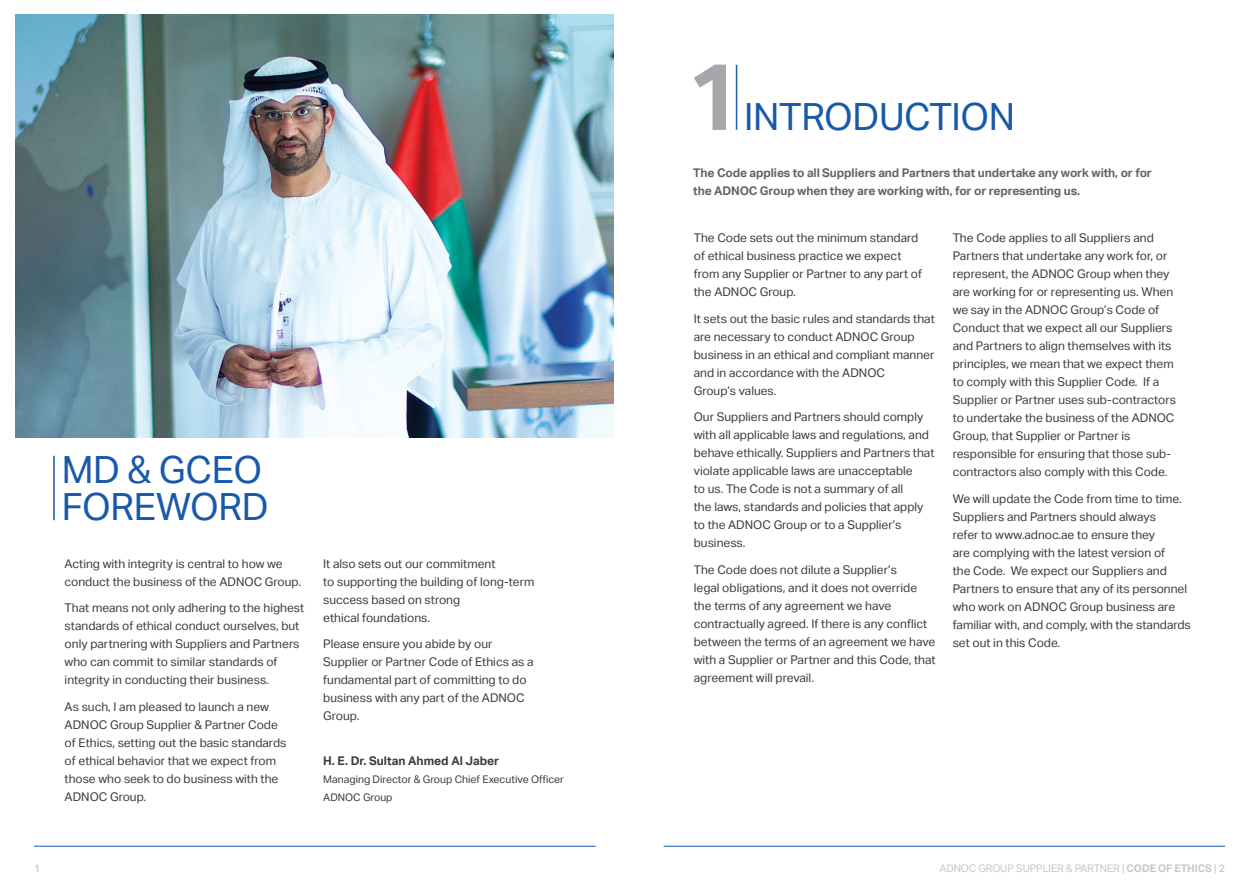
<style>
.page{position:relative;width:1259px;height:893px;background:#fff}
.page>*{position:absolute;margin:0;border:0;box-sizing:border-box;transform-origin:0 0}
.t1{font:700 94.5px "ADNOC Sans";color:#a5a7aa}
.t2{font:37.5px/37.5px "ADNOC Sans";letter-spacing:-.01em;color:#1859a9}
.t3{font:12px/18px "ADNOC Sans";color:#3c3a3b}
.t4{font:700 12px/18px "ADNOC Sans";letter-spacing:-.01em;color:#61646a}
.t5{font:700 12px "ADNOC Sans";color:#3c3a3b}
.t6{font:10.5px/17.5px "ADNOC Sans";color:#3c3a3b}
.t7{font:10.5px "ADNOC Sans";letter-spacing:-.01em;color:#c5c7c8}
.t8{font:500 10.5px "ADNOC Sans";color:#c5c7c8}
.s1{font-weight:700}
.s2{font-weight:500}
</style>
<div class="page">
<hr style="left:34px;top:846px;width:561px;height:1px;background:#1859a9">
<hr style="left:663px;top:846px;width:562px;height:1px;background:#1859a9">
<img style="left:15px;top:15px;width:598px;height:422px">
<hr style="left:53px;top:456px;width:2px;height:64px;background:#1859a9">
<hr style="left:736px;top:65px;width:1px;height:65px;background:#1859a9">
<h2 class="t2" style="left:62px;top:451px;width:208px">MD &amp; GCEO<br>FOREWORD</h2>
<p class="t3" style="left:65px;top:555px;width:238px">Acting with integrity is central to how we conduct the business of the ADNOC Group.</p>
<p class="t3" style="left:65px;top:599px;width:241px">That means not only adhering to the highest standards of ethical conduct ourselves, but only partnering with Suppliers and Partners who can commit to similar standards of integrity in conducting their business.</p>
<p class="t3" style="left:65px;top:698px;width:223px">As such, I am pleased to launch a new ADNOC Group Supplier &amp; Partner Code of Ethics, setting out the basic standards of ethical behavior that we expect from those who seek to do business with the ADNOC Group.</p>
<p class="t3" style="left:323px;top:555px;width:213px">It also sets out our commitment<br>to supporting the building of long-term success based on strong<br>ethical foundations.</p>
<p class="t3" style="left:323px;top:635px;width:212px">Please ensure you abide by our<br>Supplier or Partner Code of Ethics as a fundamental part of committing to do business with any part of the ADNOC<br>Group.</p>
<p class="t5" style="left:323px;top:754px;width:178px">H. E. Dr. Sultan Ahmed Al Jaber</p>
<p class="t6" style="left:323px;top:771px;width:242px">Managing Director &amp; Group Chief Executive Officer<br>ADNOC Group</p>
<h1 class="t1" style="left:686px;top:42px;width:57px">1</h1>
<h2 class="t2" style="left:744px;top:98px;width:272px">INTRODUCTION</h2>
<p class="t4" style="left:693px;top:164px;width:460px">The Code applies to all Suppliers and Partners that undertake any work with, or for the ADNOC Group when they are working with, for or representing us.</p>
<p class="t3" style="left:694px;top:229px;width:230px">The Code sets out the minimum standard of ethical business practice we expect from any Supplier or Partner to any part of the ADNOC Group.</p>
<p class="t3" style="left:694px;top:309px;width:242px">It sets out the basic rules and standards that are necessary to conduct ADNOC Group business in an ethical and compliant manner and in accordance with the ADNOC<br>Group’s values.</p>
<p class="t3" style="left:694px;top:408px;width:242px">Our Suppliers and Partners should comply with all applicable laws and regulations, and behave ethically. Suppliers and Partners that violate applicable laws are unacceptable<br>to us. The Code is not a summary of all<br>the laws, standards and policies that apply to the ADNOC Group or to a Supplier’s business.</p>
<p class="t3" style="left:694px;top:560px;width:243px">The Code does not dilute a Supplier’s<br>legal obligations, and it does not override the terms of any agreement we have contractually agreed. If there is any conflict between the terms of an agreement we have with a Supplier or Partner and this Code, that agreement will prevail.</p>
<p class="t3" style="left:952px;top:229px;width:225px">The Code applies to all Suppliers and Partners that undertake any work for, or represent, the ADNOC Group when they are working for or representing us. When we say in the ADNOC Group’s Code of Conduct that we expect all our Suppliers and Partners to align themselves with its principles, we mean that we expect them to comply with this Supplier Code. If a Supplier or Partner uses sub-contractors to undertake the business of the ADNOC Group, that Supplier or Partner is responsible for ensuring that those sub&shy;contractors also comply with this Code.</p>
<p class="t3" style="left:952px;top:489px;width:240px">We will update the Code from time to time.<br>Suppliers and Partners should always<br>refer to www.adnoc.ae to ensure they<br>are complying with the latest version of<br>the Code. We expect our Suppliers and Partners to ensure that any of its personnel who work on ADNOC Group business are familiar with, and comply, with the standards set out in this Code.</p>
<p class="t8" style="left:34px;top:862px;width:8px">1</p>
<p class="t7" style="left:939px;top:862px;width:287px">ADNOC GROUP SUPPLIER &amp; PARTNER | <span class="s1">CODE OF ETHICS</span> | <span class="s2">2</span></p>
</div>
